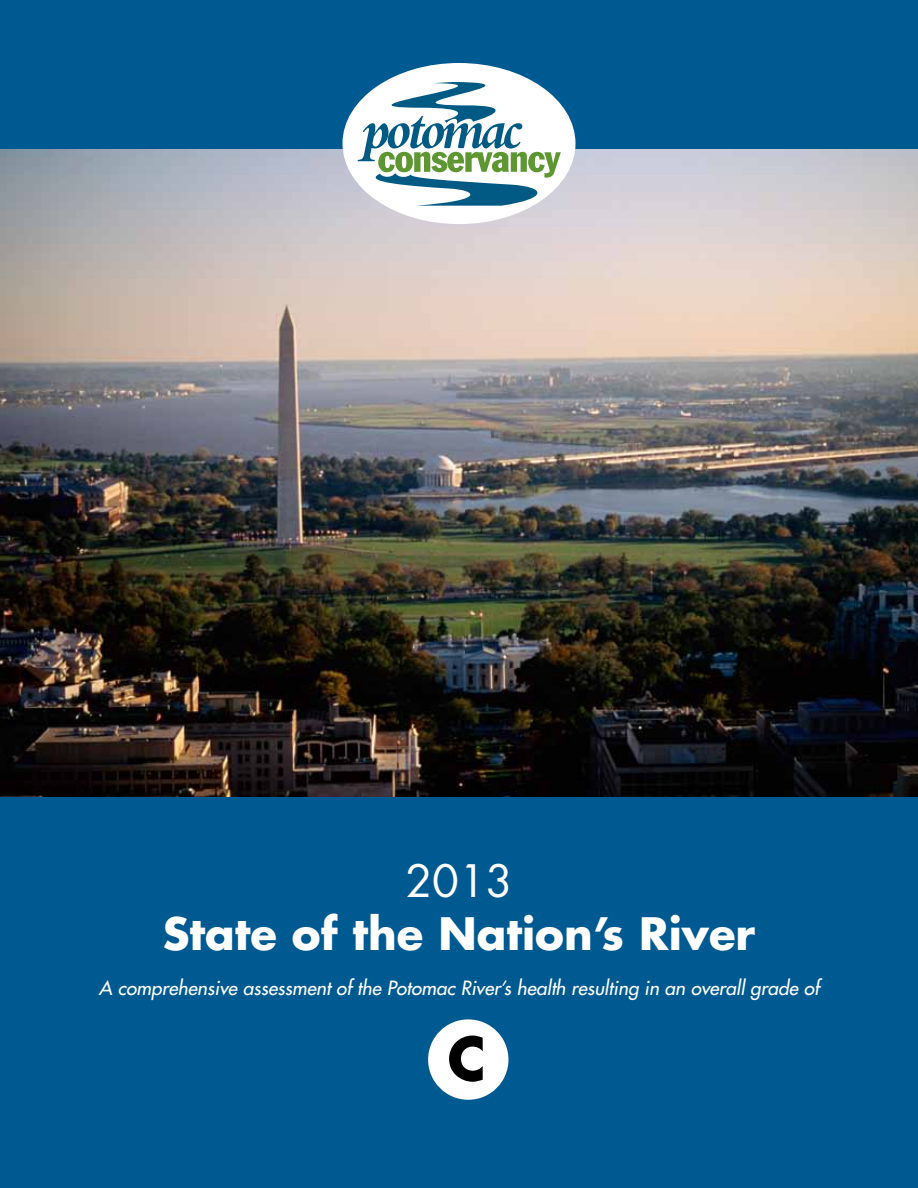
<style>
.page{position:relative;width:918px;height:1188px;background:#fff}
.page>*{position:absolute;margin:0;border:0;box-sizing:border-box;transform-origin:0 0}
.t1{font:700 58.2px "Futura";color:#000}
.t2{font:700 43.5px "Futura";color:#fff}
.t3{font:43.5px "Futura";color:#fff}
.t4{font:italic 19.2px "Futura";color:#fff}
</style>
<div class="page">
<img style="left:0;top:148px;width:918px;height:650px">
<div style="left:0;top:798px;width:918px;height:390px;background:#005a92"></div>
<div style="left:0;top:0;width:918px;height:148px;background:#005a92"></div>
<div style="left:343px;top:63px;width:232px;height:161px;background:#fff;border-radius:50%"></div>
<svg style="left:358px;top:82px;width:203px;height:124px"></svg>
<div style="left:428px;top:1019px;width:80px;height:81px;background:#fff;border-radius:50%"></div>
<h2 class="t3" style="left:405px;top:851px;width:109px">2013</h2>
<h2 class="t2" style="left:163px;top:903px;width:594px">State of the Nation’s River</h2>
<p class="t4" style="left:99px;top:976px;width:722px">A comprehensive assessment of the Potomac River’s health resulting in an overall grade of</p>
<h1 class="t1" style="left:448px;top:1018px;width:40px">C</h1>
</div>
